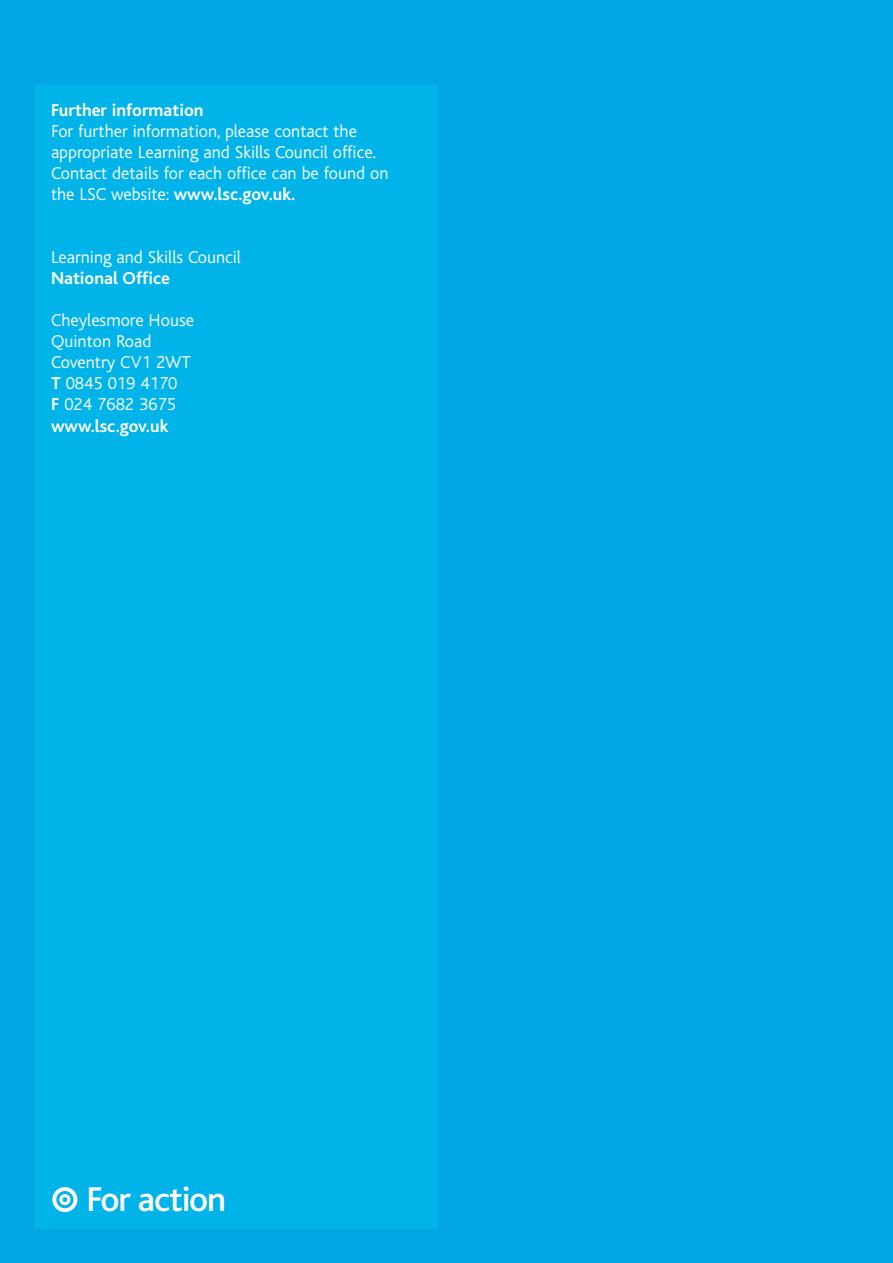
<style>
.page{position:relative;width:893px;height:1263px;background:#00a6e4}
.page>*{position:absolute;margin:0;border:0;box-sizing:border-box;transform-origin:0 0}
.t1{font:500 35.85px "Bliss";letter-spacing:-.025em;color:#fff}
.t2{font:300 18px/21px "Bliss";color:#fff}
.t3{font:700 18px "Bliss";color:#fff}
.s1{font-weight:700}
</style>
<div class="page">
<div style="left:34px;top:85px;width:404px;height:1144px;background:#00b3e9"></div>
<div style="left:52px;top:1187px;width:25px;height:25px;border:4px solid #fff;border-radius:50%"></div>
<div style="left:59px;top:1194px;width:11px;height:11px;border:3px solid #fff;border-radius:50%"></div>
<p class="t3" style="left:51px;top:105px;width:154px">Further information</p>
<p class="t2" style="left:51px;top:123px;width:339px">For further information, please contact the appropriate Learning and Skills Council office.<br>Contact details for each office can be found on the LSC website: <span class="s1">www.lsc.gov.uk.</span></p>
<p class="t2" style="left:51px;top:249px;width:192px">Learning and Skills Council</p>
<p class="t3" style="left:51px;top:273px;width:121px">National Office</p>
<p class="t2" style="left:51px;top:312px;width:145px">Cheylesmore House<br>Quinton Road<br>Coventry CV1 2WT<br><span class="s1">T</span> 0845 019 4170<br><span class="s1">F</span> 024 7682 3675 <span class="s1">www.lsc.gov.uk</span></p>
<h1 class="t1" style="left:87px;top:1188px;width:141px">For action</h1>
</div>
